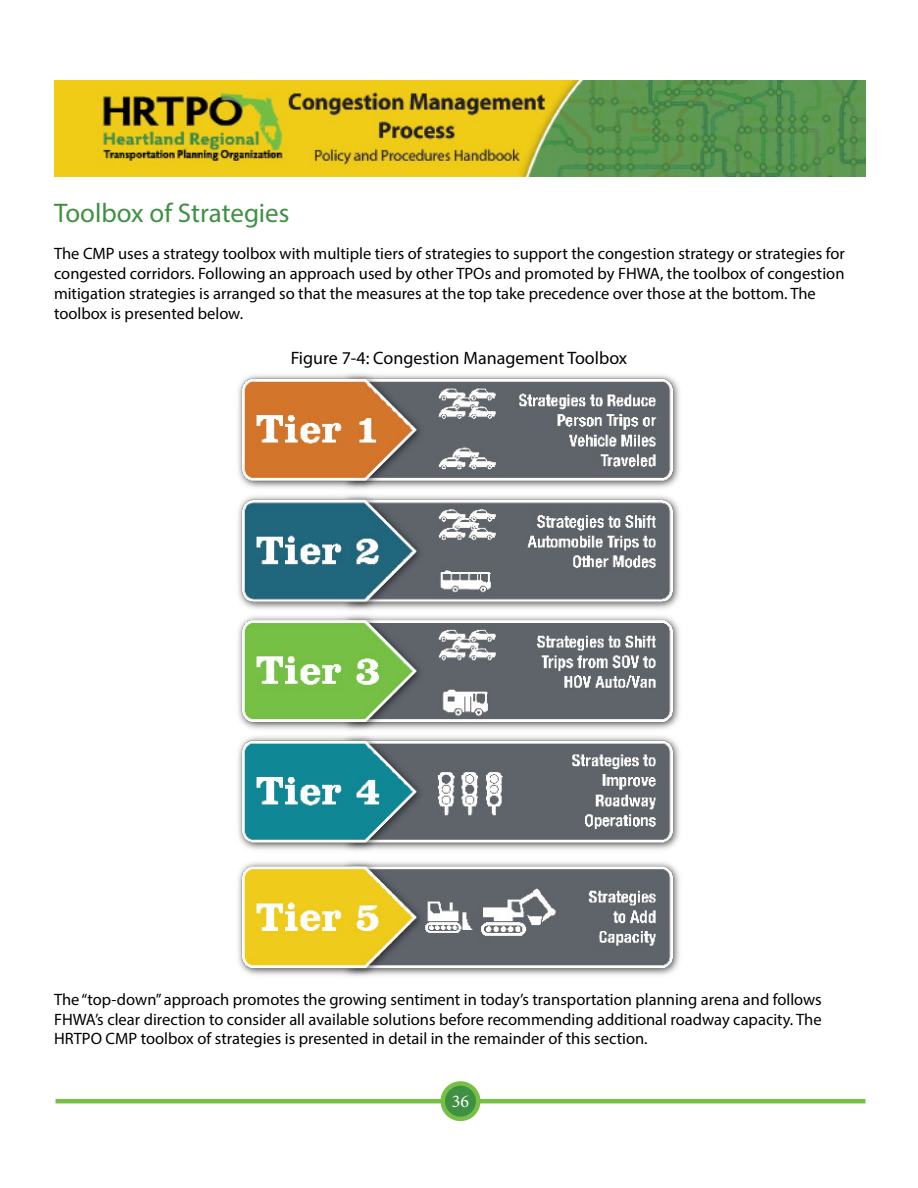
<style>
.page{position:relative;width:918px;height:1188px;background:#fff}
.page>*{position:absolute;margin:0;border:0;box-sizing:border-box;transform-origin:0 0}
.Heading_2{font:27px "Myriad Pro";color:#3f9043}
.Figure_Title{font:18px "Myriad Pro";color:#000}
.t1{font:18px "Minion Pro";color:#fff}
.Body_Text{font:16.5px/19.8px "Myriad Pro";color:#000}
</style>
<div class="page">
<hr style="left:56px;top:1099px;width:810px;height:4px;background:#75c045">
<div style="left:443px;top:1083px;width:35px;height:36px;background:#3f9043;border-radius:50%"></div>
<div style="left:441px;top:1081px;width:39px;height:40px;border:4px solid #75c045;border-radius:50%"></div>
<img style="left:54px;top:81px;width:812px;height:95px">
<img style="left:238px;top:373px;width:442px;height:604px">
<p class="Heading_2" style="left:54px;top:197px;width:237px">Toolbox of Strategies</p>
<p class="Body_Text" style="left:54px;top:244px;width:792px">The CMP uses a strategy toolbox with multiple tiers of strategies to support the congestion strategy or strategies for congested corridors. Following an approach used by other TPOs and promoted by FHWA, the toolbox of congestion mitigation strategies is arranged so that the measures at the top take precedence over those at the bottom. The toolbox is presented below.</p>
<p class="Figure_Title" style="left:291px;top:347px;width:338px">Figure 7-4: Congestion Management Toolbox</p>
<p class="Body_Text" style="left:54px;top:989px;width:769px;text-align:justify">The “top-down” approach promotes the growing sentiment in today’s transportation planning arena and follows FHWA’s clear direction to consider all available solutions before recommending additional roadway capacity. The HRTPO CMP toolbox of strategies is presented in detail in the remainder of this section.</p>
<p class="t1" style="left:452px;top:1089px;width:19px">36</p>
</div>
